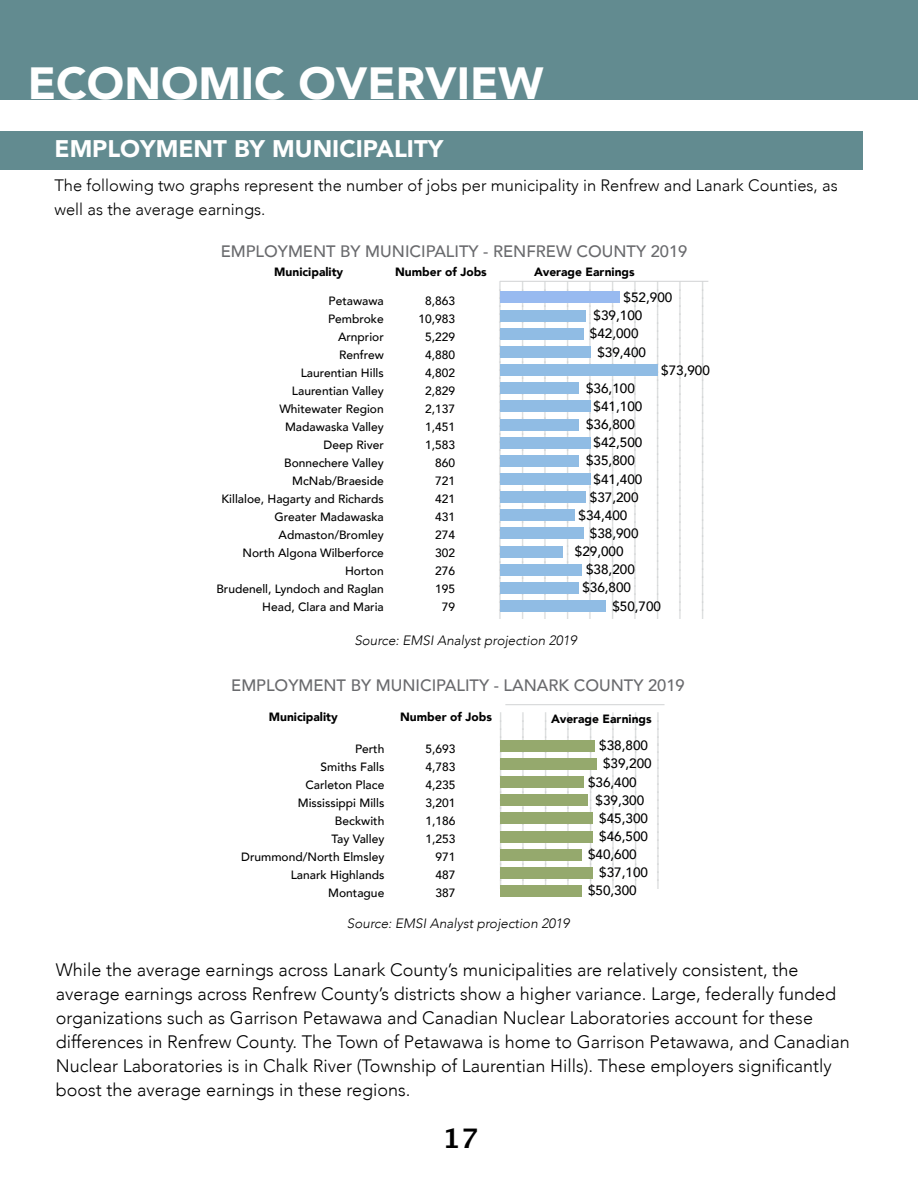
<style>
.page{position:relative;width:918px;height:1188px;background:#fff}
.page>*{position:absolute;margin:0;border:0;box-sizing:border-box;transform-origin:0 0}
.t1{font:300px "Chartwell Bars Vertical";color:#90bce4;scale:.5 1}
.t2{font:900 45px "Avenir";color:#fff}
.t3{font:700 27px "Lucida Grande";color:#000}
.t4{font:900 24px "Avenir";color:#fff}
.t5{font:19.5px/22.5px "Minion Pro";color:#d1d3d4;text-align:justify}
.t6{font:300 18px/24px "Avenir";color:#000}
.t7{font:300 16.5px/24px "Avenir";color:#000}
.t8{font:500 16.5px "Avenir";color:#696a6d}
.t9{font:500 13.5px "Avenir";color:#000}
.t10{font:italic 300 13.5px "Avenir";color:#000}
.t11{font:500 12px/18px "Avenir";color:#000;text-align:right}
.t12{font:900 12px "Avenir";color:#000}
.s1{color:#98baf0}
.s2{color:#95a96d}
</style>
<div class="page">
<hr style="left:500px;top:281px;width:208px;height:1px;background:#d1d3d4">
<hr style="left:505px;top:704px;width:160px;height:1px;background:#d1d3d4">
<div style="left:0;top:0;width:918px;height:99px;background:#628b90"></div>
<div style="left:0;top:131px;width:862px;height:38px;background:#628b90"></div>
<h2 class="t2" style="left:28px;top:45px;width:517px">ECONOMIC OVERVIEW</h2>
<p class="t4" style="left:55px;top:128px;width:390px">EMPLOYMENT BY MUNICIPALITY</p>
<p class="t7" style="left:55px;top:173px;width:785px">The following two graphs represent the number of jobs per municipality in Renfrew and Lanark Counties, as well as the average earnings.</p>
<p class="t8" style="left:221px;top:237px;width:468px">EMPLOYMENT BY MUNICIPALITY - RENFREW COUNTY 2019</p>
<p class="t9" style="left:624px;top:286px;width:50px">$52,900</p>
<p class="t9" style="left:594px;top:304px;width:50px">$39,100</p>
<p class="t9" style="left:590px;top:322px;width:50px">$42,000</p>
<p class="t9" style="left:597px;top:340px;width:50px">$39,400</p>
<p class="t9" style="left:661px;top:358px;width:50px">$73,900</p>
<p class="t9" style="left:586px;top:376px;width:50px">$36,100</p>
<p class="t9" style="left:594px;top:395px;width:50px">$41,100</p>
<p class="t9" style="left:586px;top:413px;width:50px">$36,800</p>
<p class="t9" style="left:594px;top:431px;width:50px">$42,500</p>
<p class="t9" style="left:586px;top:449px;width:50px">$35,800</p>
<p class="t9" style="left:594px;top:467px;width:50px">$41,400</p>
<p class="t9" style="left:590px;top:485px;width:50px">$37,200</p>
<p class="t9" style="left:579px;top:503px;width:50px">$34,400</p>
<p class="t9" style="left:590px;top:522px;width:50px">$38,900</p>
<p class="t9" style="left:575px;top:540px;width:50px">$29,000</p>
<p class="t9" style="left:586px;top:558px;width:50px">$38,200</p>
<p class="t9" style="left:582px;top:576px;width:50px">$36,800</p>
<p class="t9" style="left:612px;top:594px;width:50px">$50,700</p>
<p class="t12" style="left:274px;top:262px;width:70px">Municipality</p>
<p class="t12" style="left:395px;top:262px;width:93px">Number of Jobs</p>
<p class="t12" style="left:534px;top:262px;width:102px">Average Earnings</p>
<p class="t5" style="left:481px;top:619px;width:340px;rotate:-90deg">__________________________________________ __________________________________________ __________________________________________ __________________________________________ _________________________________________ _________________________________________ __________________________________________ _________________________________________ __________________________________________ _________________________________________</p>
<h1 class="t1" style="left:788px;top:284px;width:1243px;rotate:90deg"><span class="s1">5</span>+38+37+40+70+35+40+35+40+35+40+38+33+37+28+36+35+47 <span class="s2">42+43+37+39+41+41+36+41+36</span></h1>
<p class="t11" style="left:418px;top:291px;width:38px">8,863<br>10,983<br>5,229<br>4,880<br>4,802<br>2,829<br>2,137<br>1,451<br>1,583<br>860<br>721<br>421<br>431<br>274<br>302<br>276<br>195<br>79</p>
<p class="t11" style="left:216px;top:291px;width:169px">Petawawa<br>Pembroke<br>Arnprior<br>Renfrew<br>Laurentian Hills<br>Laurentian Valley<br>Whitewater Region<br>Madawaska Valley<br>Deep River<br>Bonnechere Valley<br>McNab/Braeside<br>Killaloe, Hagarty and Richards<br>Greater Madawaska<br>Admaston/Bromley<br>North Algona Wilberforce<br>Horton<br>Brudenell, Lyndoch and Raglan<br>Head, Clara and Maria</p>
<p class="t10" style="left:354px;top:632px;width:224px">Source: EMSI Analyst projection 2019</p>
<p class="t8" style="left:231px;top:671px;width:455px">EMPLOYMENT BY MUNICIPALITY - LANARK COUNTY 2019</p>
<p class="t5" style="left:481px;top:889px;width:178px;rotate:-90deg">______________________ ______________________ ______________________ ______________________ ______________________ ______________________ ______________________ ______________________</p>
<p class="t12" style="left:269px;top:707px;width:70px">Municipality</p>
<p class="t12" style="left:400px;top:707px;width:93px">Number of Jobs</p>
<p class="t12" style="left:551px;top:708px;width:102px">Average Earnings</p>
<p class="t9" style="left:599px;top:734px;width:50px">$38,800</p>
<p class="t9" style="left:603px;top:752px;width:50px">$39,200</p>
<p class="t9" style="left:588px;top:770px;width:50px">$36,400</p>
<p class="t9" style="left:596px;top:788px;width:50px">$39,300</p>
<p class="t9" style="left:599px;top:806px;width:50px">$45,300</p>
<p class="t9" style="left:599px;top:825px;width:50px">$46,500</p>
<p class="t9" style="left:588px;top:843px;width:50px">$40,600</p>
<p class="t9" style="left:599px;top:861px;width:50px">$37,100</p>
<p class="t9" style="left:588px;top:879px;width:50px">$50,300</p>
<p class="t11" style="left:241px;top:740px;width:145px">Perth<br>Smiths Falls<br>Carleton Place<br>Mississippi Mills<br>Beckwith<br>Tay Valley<br>Drummond/North Elmsley<br>Lanark Highlands<br>Montague</p>
<p class="t11" style="left:426px;top:740px;width:32px">5,693<br>4,783<br>4,235<br>3,201<br>1,186<br>1,253<br>971<br>487<br>387</p>
<p class="t10" style="left:347px;top:915px;width:224px">Source: EMSI Analyst projection 2019</p>
<p class="t6" style="left:56px;top:958px;width:795px">While the average earnings across Lanark County’s municipalities are relatively consistent, the average earnings across Renfrew County’s districts show a higher variance. Large, federally funded organizations such as Garrison Petawawa and Canadian Nuclear Laboratories account for these differences in Renfrew County. The Town of Petawawa is home to Garrison Petawawa, and Canadian Nuclear Laboratories is in Chalk River (Township of Laurentian Hills). These employers significantly boost the average earnings in these regions.</p>
<h3 class="t3" style="left:443px;top:1116px;width:37px">17</h3>
</div>
